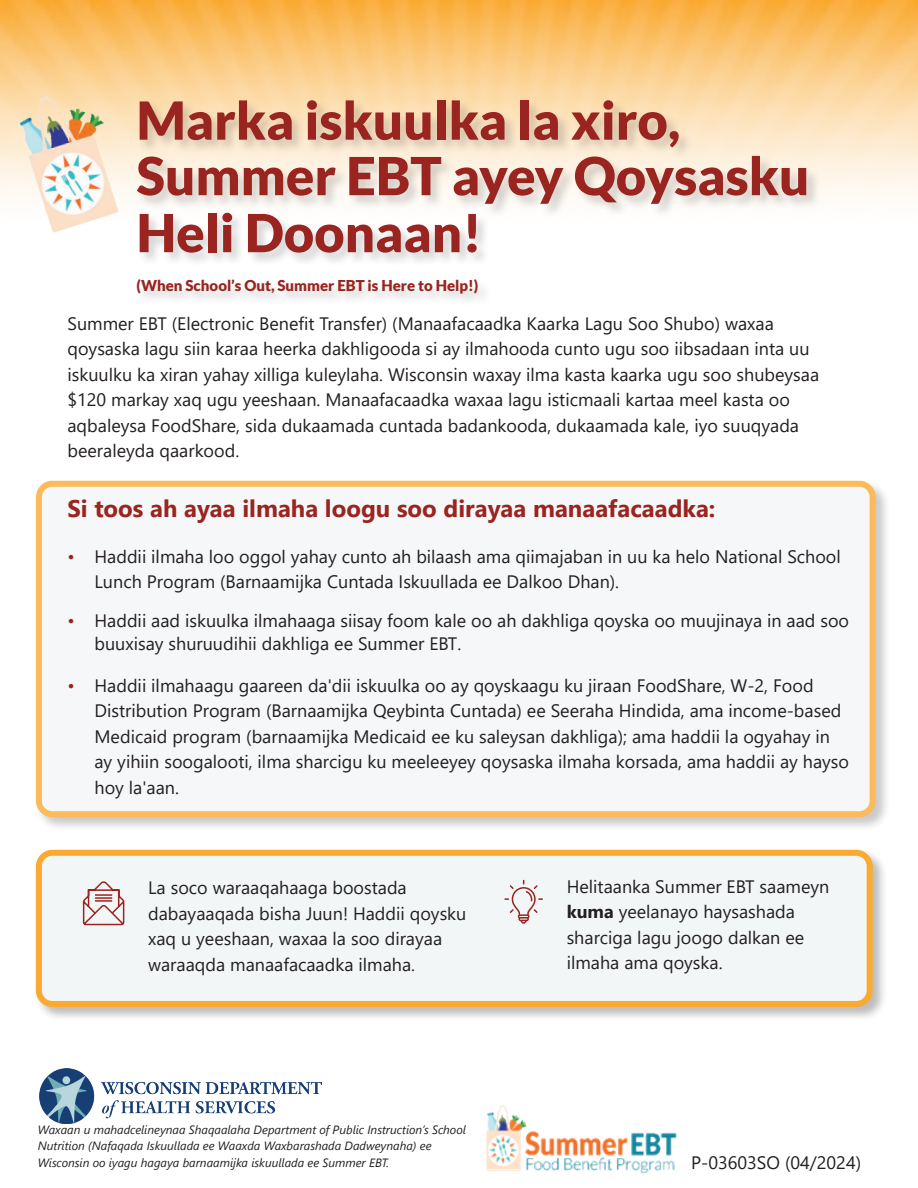
<style>
.page{position:relative;width:918px;height:1188px;background:#fff}
.page>*{position:absolute;margin:0;border:0;box-sizing:border-box;transform-origin:0 0}
.t1{font:900 52.5px/56.2px "Lato";color:#9a241f}
.t2{font:700 24px "Segoe UI";color:#9a241f}
.Body_Text{font:18px/25.5px "Segoe UI";color:#231f20}
.t3{font:900 15px "Lato";color:#9a241f}
.Body_Text-2{font:italic 12px/16.5px "Segoe UI";color:#231f20}
.s1{color:#9a241f}
.s2{font-weight:700}
</style>
<div class="page">
<img style="left:0;top:0;width:918px;height:199px">
<div style="left:136px;top:99px;width:685px;height:209px;background:#231f20;opacity:.2"></div>
<img style="left:486px;top:1105px;width:191px;height:69px">
<img style="left:0;top:74px;width:139px;height:175px">
<div style="left:34px;top:848px;width:854px;height:174px;background:#231f20;opacity:.3"></div>
<div style="left:39px;top:853px;width:831px;height:151px;background:#f3f6f7;border-radius:14px"></div>
<div style="left:36px;top:850px;width:837px;height:157px;border:6px solid #faaa31;border-radius:14px"></div>
<svg style="left:82px;top:881px;width:43px;height:45px"></svg>
<svg style="left:504px;top:880px;width:39px;height:44px"></svg>
<div style="left:34px;top:479px;width:856px;height:353px;background:#231f20;opacity:.3"></div>
<div style="left:39px;top:484px;width:834px;height:330px;background:#f3f6f7;border-radius:14px"></div>
<div style="left:36px;top:481px;width:840px;height:336px;border:6px solid #faaa31;border-radius:14px"></div>
<img style="left:40px;top:1069px;width:282px;height:54px">
<p class="t1" style="left:137px;top:91px;width:674px">Marka iskuulka la xiro,<br>Summer EBT ayey Qoysasku<br>Heli Doonaan!</p>
<p class="t3" style="left:137px;top:277px;width:343px">(When School’s Out, Summer EBT is Here to Help!)</p>
<p class="Body_Text" style="left:68px;top:309px;width:753px">Summer EBT (Electronic Benefit Transfer) (Manaafacaadka Kaarka Lagu Soo Shubo) waxaa qoysaska lagu siin karaa heerka dakhligooda si ay ilmahooda cunto ugu soo iibsadaan inta uu iskuulku ka xiran yahay xilliga kuleylaha. Wisconsin waxay ilma kasta kaarka ugu soo shubeysaa $120 markay xaq ugu yeeshaan. Manaafacaadka waxaa lagu isticmaali kartaa meel kasta oo aqbaleysa FoodShare, sida dukaamada cuntada badankooda, dukaamada kale, iyo suuqyada beeraleyda qaarkood.</p>
<p class="t2" style="left:68px;top:486px;width:649px">Si toos ah ayaa ilmaha loogu soo dirayaa manaafacaadka:</p>
<p class="Body_Text" style="left:94px;top:542px;width:748px;text-indent:-27px"><span class="s1">•</span> Haddii ilmaha loo oggol yahay cunto ah bilaash ama qiimajaban in uu ka helo National School<br>Lunch Program (Barnaamijka Cuntada Iskuullada ee Dalkoo Dhan).</p>
<p class="Body_Text" style="left:94px;top:608px;width:756px;line-height:22.5px;text-indent:-27px"><span class="s1">•</span> Haddii aad iskuulka ilmahaaga siisay foom kale oo ah dakhliga qoyska oo muujinaya in aad soo buuxisay shuruudihii dakhliga ee Summer EBT.</p>
<p class="Body_Text" style="left:94px;top:671px;width:756px;text-indent:-27px"><span class="s1">•</span> Haddii ilmahaagu gaareen da'dii iskuulka oo ay qoyskaagu ku jiraan FoodShare, W-2, Food Distribution Program (Barnaamijka Qeybinta Cuntada) ee Seeraha Hindida, ama income-based Medicaid program (barnaamijka Medicaid ee ku saleysan dakhliga); ama haddii la ogyahay in ay yihiin soogalooti, ilma sharcigu ku meeleeyey qoysaska ilmaha korsada, ama haddii ay hayso hoy la'aan.</p>
<p class="Body_Text" style="left:148px;top:873px;width:320px">La soco waraaqahaaga boostada dabayaaqada bisha Juun! Haddii qoysku xaq u yeeshaan, waxaa la soo dirayaa waraaqda manaafacaadka ilmaha.</p>
<p class="Body_Text" style="left:567px;top:872px;width:264px">Helitaanka Summer EBT saameyn <span class="s2">kuma</span> yeelanayo haysashada sharciga lagu joogo dalkan ee ilmaha ama qoyska.</p>
<p class="Body_Text-2" style="left:38px;top:1119px;width:430px">Waxaan u mahadcelineynaa Shaqaalaha Department of Public Instruction’s School<br>Nutrition (Nafaqada Iskuullada ee Waaxda Waxbarashada Dadweynaha) ee<br>Wisconsin oo iyagu hagaya barnaamijka iskuullada ee Summer EBT.</p>
<p class="Body_Text" style="left:691px;top:1149px;width:171px">P-03603SO (04/2024)</p>
</div>
